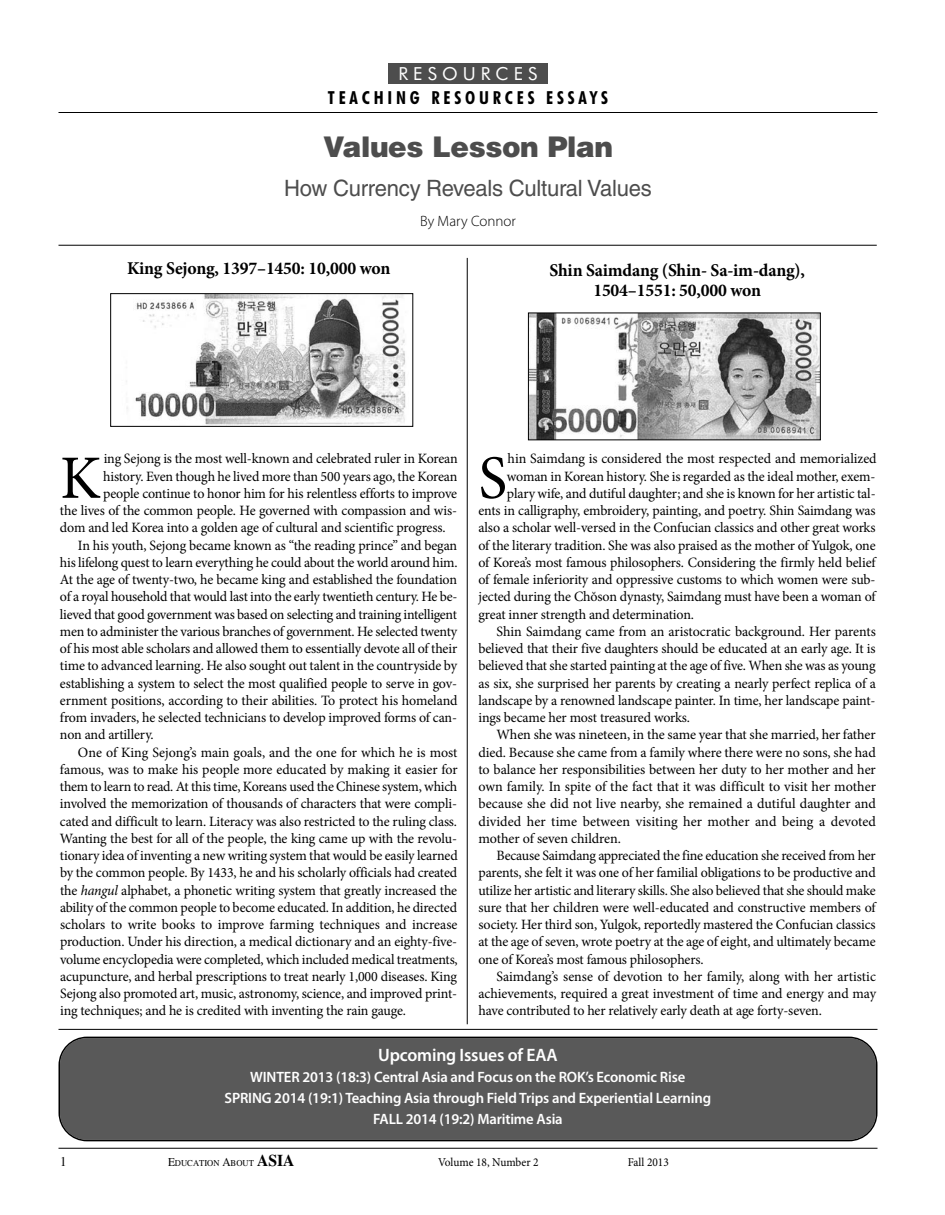
<style>
.page{position:relative;width:945px;height:1215px;background:#fff}
.page>*{position:absolute;margin:0;border:0;box-sizing:border-box;transform-origin:0 0}
.t1{font:61.65px "Minion Pro";color:#000}
.t2{font:900 28.5px "Helvetica LT";letter-spacing:-.015em;color:#4d4d4d}
.t3{font:22.5px "Helvetica LT";letter-spacing:-.01em;color:#4d4d4d}
.t4{font:700 18px/19.5px "Minion Pro";letter-spacing:-.01em;color:#000;text-align:center}
.t5{font:700 condensed 18px "Futura BT";letter-spacing:.21em;color:#000}
.t6{font:600 18px "Myriad Pro";letter-spacing:-.01em;color:#fff}
.t7{font:18px "Futura BT";letter-spacing:.285em;color:#fff}
.t8{font:600 15px/21px "Myriad Pro";letter-spacing:-.01em;color:#fff;text-align:center}
.t9{font:300 15px "Myriad Pro";color:#000}
.t10{font:14.25px "Minion Pro";letter-spacing:-.01em;color:#000}
.t11{font:13.5px "EAA Times";color:#000;scale:.95 1}
.t12{font:12px "Minion Pro";color:#000;scale:.95 1}
.t13{font:9px "EAA Times";color:#000;scale:.95 1}
.s1{font-style:italic}
.s2{font-size:12px}
.s3{font-weight:700;font-size:16.5px}
</style>
<div class="page">
<hr style="left:467px;top:258px;width:1px;height:766px;background:#000">
<hr style="left:58px;top:1148px;width:820px;height:1px;background:#000">
<div style="left:388px;top:63px;width:160px;height:21px;background:#4d4d4d"></div>
<hr style="left:58px;top:112px;width:820px;height:1px;background:#000">
<img style="left:126px;top:295px;width:280px;height:130px">
<div style="left:110px;top:293px;width:303px;height:134px;border:1px solid #000"></div>
<img style="left:530px;top:315px;width:289px;height:123px">
<div style="left:528px;top:313px;width:293px;height:127px;border:1px solid #000"></div>
<div style="left:58px;top:1037px;width:820px;height:104px;background:#595959"></div>
<hr style="left:58px;top:245px;width:819px;height:1px;background:#000">
<hr style="left:58px;top:1029px;width:820px;height:1px;background:#000">
<p class="t7" style="left:399px;top:66px;width:140px">RESOURCES</p>
<p class="t5" style="left:328px;top:90px;width:282px">TEACHING RESOURCES ESSAYS</p>
<h2 class="t2" style="left:323px;top:136px;width:292px">Values Lesson Plan</h2>
<h3 class="t3" style="left:284px;top:179px;width:369px">How Currency Reveals Cultural Values</h3>
<p class="t9" style="left:420px;top:215px;width:97px">By Mary Connor</p>
<p class="t4" style="left:127px;top:260px;width:265px">King Sejong, 1397–1450: 10,000 won</p>
<p class="t4" style="left:549px;top:262px;width:257px">Shin Saimdang (Shin- Sa-im-dang),<br>1504–1551: 50,000 won</p>
<h1 class="t1" style="left:60px;top:455px;width:42px">K</h1>
<p class="t10" style="left:104px;top:453px;width:356px">ing Sejong is the most well-known and celebrated ruler in Korean</p>
<p class="t10" style="left:103px;top:471px;width:356px">history. Even though he lived more than 500 years ago, the Korean</p>
<p class="t10" style="left:103px;top:488px;width:356px">people continue to honor him for his relentless efforts to improve</p>
<p class="t10" style="left:60px;top:505px;width:398px">the lives of the common people. He governed with compassion and wis-</p>
<p class="t10" style="left:60px;top:522px;width:387px">dom and led Korea into a golden age of cultural and scientific progress.</p>
<p class="t10" style="left:78px;top:540px;width:381px">In his youth, Sejong became known as “the reading prince” and began</p>
<p class="t10" style="left:60px;top:557px;width:399px">his lifelong quest to learn everything he could about the world around him.</p>
<p class="t10" style="left:60px;top:574px;width:399px">At the age of twenty-two, he became king and established the foundation</p>
<p class="t10" style="left:60px;top:591px;width:399px">of a royal household that would last into the early twentieth century. He be-</p>
<p class="t10" style="left:60px;top:609px;width:399px">lieved that good government was based on selecting and training intelligent</p>
<p class="t10" style="left:60px;top:626px;width:399px">men to administer the various branches of government. He selected twenty</p>
<p class="t10" style="left:60px;top:643px;width:399px">of his most able scholars and allowed them to essentially devote all of their</p>
<p class="t10" style="left:60px;top:660px;width:399px">time to advanced learning. He also sought out talent in the countryside by</p>
<p class="t10" style="left:60px;top:678px;width:399px">establishing a system to select the most qualified people to serve in gov-</p>
<p class="t10" style="left:60px;top:695px;width:399px">ernment positions, according to their abilities. To protect his homeland</p>
<p class="t10" style="left:60px;top:712px;width:399px">from invaders, he selected technicians to develop improved forms of can-</p>
<p class="t10" style="left:60px;top:729px;width:95px">non and artillery.</p>
<p class="t10" style="left:78px;top:747px;width:381px">One of King Sejong’s main goals, and the one for which he is most</p>
<p class="t10" style="left:60px;top:764px;width:399px">famous, was to make his people more educated by making it easier for</p>
<p class="t10" style="left:60px;top:781px;width:399px">them to learn to read. At this time, Koreans used the Chinese system, which</p>
<p class="t10" style="left:60px;top:798px;width:399px">involved the memorization of thousands of characters that were compli-</p>
<p class="t10" style="left:60px;top:816px;width:399px">cated and difficult to learn. Literacy was also restricted to the ruling class.</p>
<p class="t10" style="left:60px;top:833px;width:398px">Wanting the best for all of the people, the king came up with the revolu-</p>
<p class="t10" style="left:60px;top:850px;width:399px">tionary idea of inventing a new writing system that would be easily learned</p>
<p class="t10" style="left:60px;top:867px;width:399px">by the common people. By 1433, he and his scholarly officials had created</p>
<p class="t10" style="left:60px;top:885px;width:399px">the <span class="s1">hangul</span> alphabet, a phonetic writing system that greatly increased the</p>
<p class="t10" style="left:60px;top:902px;width:399px">ability of the common people to become educated. In addition, he directed</p>
<p class="t10" style="left:60px;top:919px;width:399px">scholars to write books to improve farming techniques and increase</p>
<p class="t10" style="left:60px;top:936px;width:399px">production. Under his direction, a medical dictionary and an eighty-five-</p>
<p class="t10" style="left:60px;top:954px;width:399px">volume encyclopedia were completed, which included medical treatments,</p>
<p class="t10" style="left:60px;top:971px;width:399px">acupuncture, and herbal prescriptions to treat nearly 1,000 diseases. King</p>
<p class="t10" style="left:60px;top:988px;width:399px">Sejong also promoted art, music, astronomy, science, and improved print-</p>
<p class="t10" style="left:60px;top:1005px;width:347px">ing techniques; and he is credited with inventing the rain gauge.</p>
<h1 class="t1" style="left:479px;top:455px;width:30px">S</h1>
<p class="t10" style="left:508px;top:453px;width:371px">hin Saimdang is considered the most respected and memorialized</p>
<p class="t10" style="left:507px;top:471px;width:370px">woman in Korean history. She is regarded as the ideal mother, exem-</p>
<p class="t10" style="left:507px;top:488px;width:370px">plary wife, and dutiful daughter; and she is known for her artistic tal-</p>
<p class="t10" style="left:478px;top:505px;width:399px">ents in calligraphy, embroidery, painting, and poetry. Shin Saimdang was</p>
<p class="t10" style="left:478px;top:522px;width:399px">also a scholar well-versed in the Confucian classics and other great works</p>
<p class="t10" style="left:478px;top:540px;width:399px">of the literary tradition. She was also praised as the mother of Yulgok, one</p>
<p class="t10" style="left:478px;top:557px;width:399px">of Korea’s most famous philosophers. Considering the firmly held belief</p>
<p class="t10" style="left:478px;top:574px;width:399px">of female inferiority and oppressive customs to which women were sub-</p>
<p class="t10" style="left:478px;top:591px;width:399px">jected during the Chŏson dynasty, Saimdang must have been a woman of</p>
<p class="t10" style="left:478px;top:609px;width:217px">great inner strength and determination.</p>
<p class="t10" style="left:496px;top:626px;width:381px">Shin Saimdang came from an aristocratic background. Her parents</p>
<p class="t10" style="left:478px;top:643px;width:399px">believed that their five daughters should be educated at an early age. It is</p>
<p class="t10" style="left:478px;top:660px;width:399px">believed that she started painting at the age of five. When she was as young</p>
<p class="t10" style="left:478px;top:678px;width:399px">as six, she surprised her parents by creating a nearly perfect replica of a</p>
<p class="t10" style="left:478px;top:695px;width:398px">landscape by a renowned landscape painter. In time, her landscape paint-</p>
<p class="t10" style="left:478px;top:712px;width:213px">ings became her most treasured works.</p>
<p class="t10" style="left:496px;top:729px;width:381px">When she was nineteen, in the same year that she married, her father</p>
<p class="t10" style="left:478px;top:747px;width:399px">died. Because she came from a family where there were no sons, she had</p>
<p class="t10" style="left:478px;top:764px;width:399px">to balance her responsibilities between her duty to her mother and her</p>
<p class="t10" style="left:478px;top:781px;width:399px">own family. In spite of the fact that it was difficult to visit her mother</p>
<p class="t10" style="left:478px;top:798px;width:399px">because she did not live nearby, she remained a dutiful daughter and</p>
<p class="t10" style="left:478px;top:816px;width:399px">divided her time between visiting her mother and being a devoted</p>
<p class="t10" style="left:478px;top:833px;width:144px">mother of seven children.</p>
<p class="t10" style="left:497px;top:850px;width:381px">Because Saimdang appreciated the fine education she received from her</p>
<p class="t10" style="left:479px;top:867px;width:399px">parents, she felt it was one of her familial obligations to be productive and</p>
<p class="t10" style="left:479px;top:885px;width:399px">utilize her artistic and literary skills. She also believed that she should make</p>
<p class="t10" style="left:479px;top:902px;width:399px">sure that her children were well-educated and constructive members of</p>
<p class="t10" style="left:479px;top:919px;width:399px">society. Her third son, Yulgok, reportedly mastered the Confucian classics</p>
<p class="t10" style="left:479px;top:936px;width:399px">at the age of seven, wrote poetry at the age of eight, and ultimately became</p>
<p class="t10" style="left:479px;top:954px;width:227px">one of Korea’s most famous philosophers.</p>
<p class="t10" style="left:497px;top:971px;width:381px">Saimdang’s sense of devotion to her family, along with her artistic</p>
<p class="t10" style="left:479px;top:988px;width:399px">achievements, required a great investment of time and energy and may</p>
<p class="t10" style="left:479px;top:1005px;width:345px">have contributed to her relatively early death at age forty-seven.</p>
<p class="t6" style="left:378px;top:1048px;width:181px">Upcoming Issues of EAA</p>
<p class="t8" style="left:225px;top:1067px;width:488px">WINTER 2013 (18:3) Central Asia and Focus on the ROK’s Economic Rise<br>SPRING 2014 (19:1) Teaching Asia through Field Trips and Experiential Learning<br>FALL 2014 (19:2) Maritime Asia</p>
<p class="t11" style="left:60px;top:1157px;width:8px">1</p>
<p class="t13" style="left:168px;top:1160px;width:135px"><span class="s2">E</span>DUCATION <span class="s2">A</span>BOUT <span class="s3">ASIA</span></p>
<p class="t12" style="left:438px;top:1157px;width:107px">Volume 18, Number 2</p>
<p class="t12" style="left:628px;top:1157px;width:45px">Fall 2013</p>
</div>
